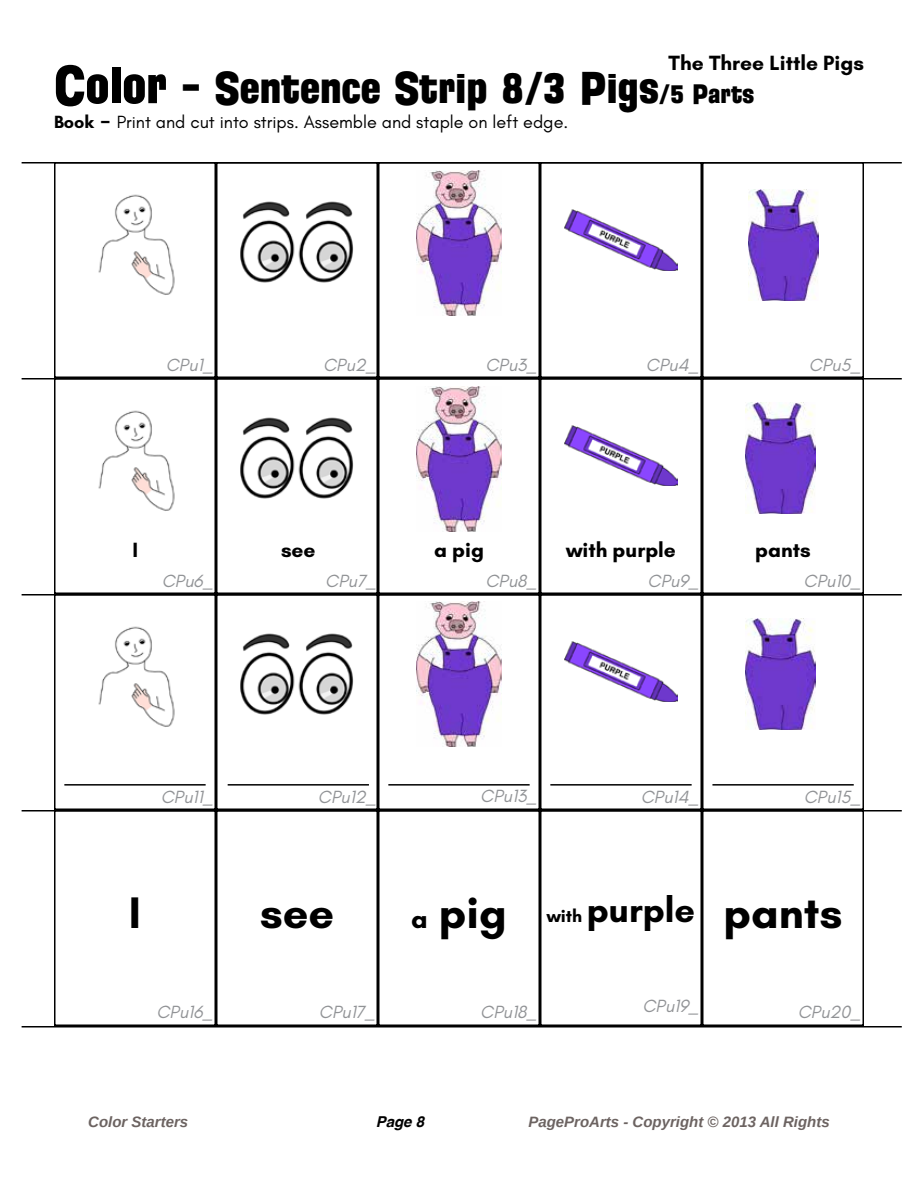
<style>
.page{position:relative;width:918px;height:1188px;background:#fff}
.page>*{position:absolute;margin:0;border:0;box-sizing:border-box;transform-origin:0 0}
.t1{font:45px "Florida Project Phase One";color:#000}
.t2{font:700 45px "Glacial Indifference";color:#000}
.t3{font:700 36px "Glacial Indifference";color:#000}
.t4{font:700 21px "Glacial Indifference";color:#000}
.t5{font:italic 18px "Glacial Indifference";color:#919396}
.t6{font:18px "Glacial Indifference";color:#000}
.t7{font:italic 700 15px "Liberation Sans";color:#6c6361}
.t8{font:italic 700 15px "Helvetica";color:#000}
.s1{font-size:54px}
.s2{font-size:27px}
.s3{font-weight:700}
.s4{font-weight:700;font-size:27px}
.s5{font-size:18px}
</style>
<div class="page">
<img style="left:746px;top:618px;width:70px;height:111px">
<img style="left:746px;top:402px;width:70px;height:111px">
<img style="left:749px;top:190px;width:70px;height:110px">
<img style="left:564px;top:641px;width:114px;height:61px">
<img style="left:564px;top:425px;width:114px;height:61px">
<img style="left:564px;top:209px;width:114px;height:61px">
<img style="left:416px;top:601px;width:85px;height:145px">
<img style="left:416px;top:386px;width:85px;height:146px">
<div style="left:54px;top:378px;width:162px;height:216px;border:2px solid #000"></div>
<div style="left:54px;top:594px;width:162px;height:216px;border:2px solid #000"></div>
<div style="left:216px;top:162px;width:162px;height:216px;border:2px solid #000"></div>
<div style="left:378px;top:162px;width:162px;height:216px;border:2px solid #000"></div>
<div style="left:540px;top:162px;width:162px;height:216px;border:2px solid #000"></div>
<div style="left:702px;top:162px;width:162px;height:216px;border:2px solid #000"></div>
<div style="left:216px;top:594px;width:162px;height:216px;border:2px solid #000"></div>
<div style="left:378px;top:594px;width:162px;height:216px;border:2px solid #000"></div>
<div style="left:540px;top:594px;width:162px;height:216px;border:2px solid #000"></div>
<div style="left:702px;top:594px;width:162px;height:216px;border:2px solid #000"></div>
<div style="left:54px;top:162px;width:162px;height:216px;border:2px solid #000"></div>
<div style="left:216px;top:378px;width:162px;height:216px;border:2px solid #000"></div>
<div style="left:378px;top:378px;width:162px;height:216px;border:2px solid #000"></div>
<div style="left:540px;top:378px;width:162px;height:216px;border:2px solid #000"></div>
<div style="left:702px;top:378px;width:162px;height:216px;border:2px solid #000"></div>
<div style="left:54px;top:810px;width:162px;height:216px;border:2px solid #000"></div>
<div style="left:216px;top:810px;width:162px;height:216px;border:2px solid #000"></div>
<div style="left:378px;top:810px;width:162px;height:216px;border:2px solid #000"></div>
<div style="left:540px;top:810px;width:162px;height:216px;border:2px solid #000"></div>
<div style="left:702px;top:810px;width:162px;height:216px;border:2px solid #000"></div>
<img style="left:98px;top:194px;width:77px;height:101px">
<img style="left:240px;top:201px;width:114px;height:82px">
<hr style="left:22px;top:378px;width:880px;height:2px;background:#000">
<hr style="left:22px;top:594px;width:880px;height:2px;background:#000">
<hr style="left:22px;top:810px;width:880px;height:2px;background:#000">
<hr style="left:22px;top:162px;width:880px;height:2px;background:#000">
<hr style="left:22px;top:1026px;width:880px;height:2px;background:#000">
<img style="left:98px;top:410px;width:77px;height:101px">
<img style="left:240px;top:417px;width:114px;height:82px">
<img style="left:98px;top:626px;width:77px;height:101px">
<img style="left:240px;top:633px;width:114px;height:82px">
<hr style="left:64px;top:784px;width:142px;height:2px;background:#000">
<hr style="left:228px;top:784px;width:141px;height:2px;background:#000">
<hr style="left:388px;top:784px;width:142px;height:2px;background:#000">
<hr style="left:550px;top:784px;width:142px;height:2px;background:#000">
<hr style="left:712px;top:784px;width:142px;height:2px;background:#000">
<img style="left:416px;top:170px;width:85px;height:146px">
<p class="t4" style="left:669px;top:50px;width:197px">The Three Little Pigs</p>
<h1 class="t1" style="left:54px;top:59px;width:702px"><span class="s1">Color</span> - Sentence Strip 8/3 Pigs<span class="s2">/5 Parts</span></h1>
<p class="t6" style="left:54px;top:112px;width:516px"><span class="s3">Book</span> <span class="s4">-</span> Print and cut into strips. Assemble and staple on left edge.</p>
<p class="t5" style="left:166px;top:355px;width:49px">CPu1_</p>
<p class="t4" style="left:132px;top:537px;width:7px">I</p>
<p class="t5" style="left:162px;top:571px;width:53px">CPu6_</p>
<p class="t5" style="left:323px;top:355px;width:55px">CPu2_</p>
<p class="t5" style="left:485px;top:355px;width:53px">CPu3_</p>
<p class="t5" style="left:646px;top:355px;width:55px">CPu4_</p>
<p class="t5" style="left:809px;top:355px;width:54px">CPu5_</p>
<p class="t4" style="left:281px;top:537px;width:36px">see</p>
<p class="t5" style="left:325px;top:571px;width:53px">CPu7_</p>
<p class="t4" style="left:434px;top:537px;width:51px">a pig</p>
<p class="t5" style="left:485px;top:571px;width:53px">CPu8_</p>
<p class="t4" style="left:566px;top:537px;width:111px">with purple</p>
<p class="t5" style="left:648px;top:571px;width:53px">CPu9_</p>
<p class="t4" style="left:755px;top:537px;width:57px">pants</p>
<p class="t5" style="left:804px;top:571px;width:59px">CPu10_</p>
<p class="t5" style="left:161px;top:787px;width:54px">CPu11_</p>
<p class="t5" style="left:318px;top:787px;width:60px">CPu12_</p>
<h1 class="t2" style="left:129px;top:885px;width:14px">I</h1>
<p class="t5" style="left:156px;top:1002px;width:58px">CPu16_</p>
<h1 class="t2" style="left:260px;top:885px;width:76px">see</h1>
<p class="t5" style="left:319px;top:1002px;width:58px">CPu17_</p>
<p class="t5" style="left:480px;top:786px;width:58px">CPu13_</p>
<p class="t5" style="left:641px;top:787px;width:60px">CPu14_</p>
<p class="t5" style="left:804px;top:787px;width:59px">CPu15_</p>
<h1 class="t2" style="left:411px;top:885px;width:97px"><span class="s2">a</span> pig</h1>
<h2 class="t3" style="left:547px;top:887px;width:150px"><span class="s5">with</span> purple</h2>
<p class="t5" style="left:480px;top:1002px;width:58px">CPu18_</p>
<p class="t5" style="left:642px;top:996px;width:58px">CPu19_</p>
<h1 class="t2" style="left:724px;top:885px;width:120px">pants</h1>
<p class="t5" style="left:798px;top:1002px;width:65px">CPu20_</p>
<p class="t7" style="left:88px;top:1112px;width:102px">Color Starters</p>
<p class="t8" style="left:376px;top:1109px;width:50px">Page 8</p>
<p class="t7" style="left:528px;top:1112px;width:303px">PageProArts - Copyright © 2013 All Rights</p>
</div>
